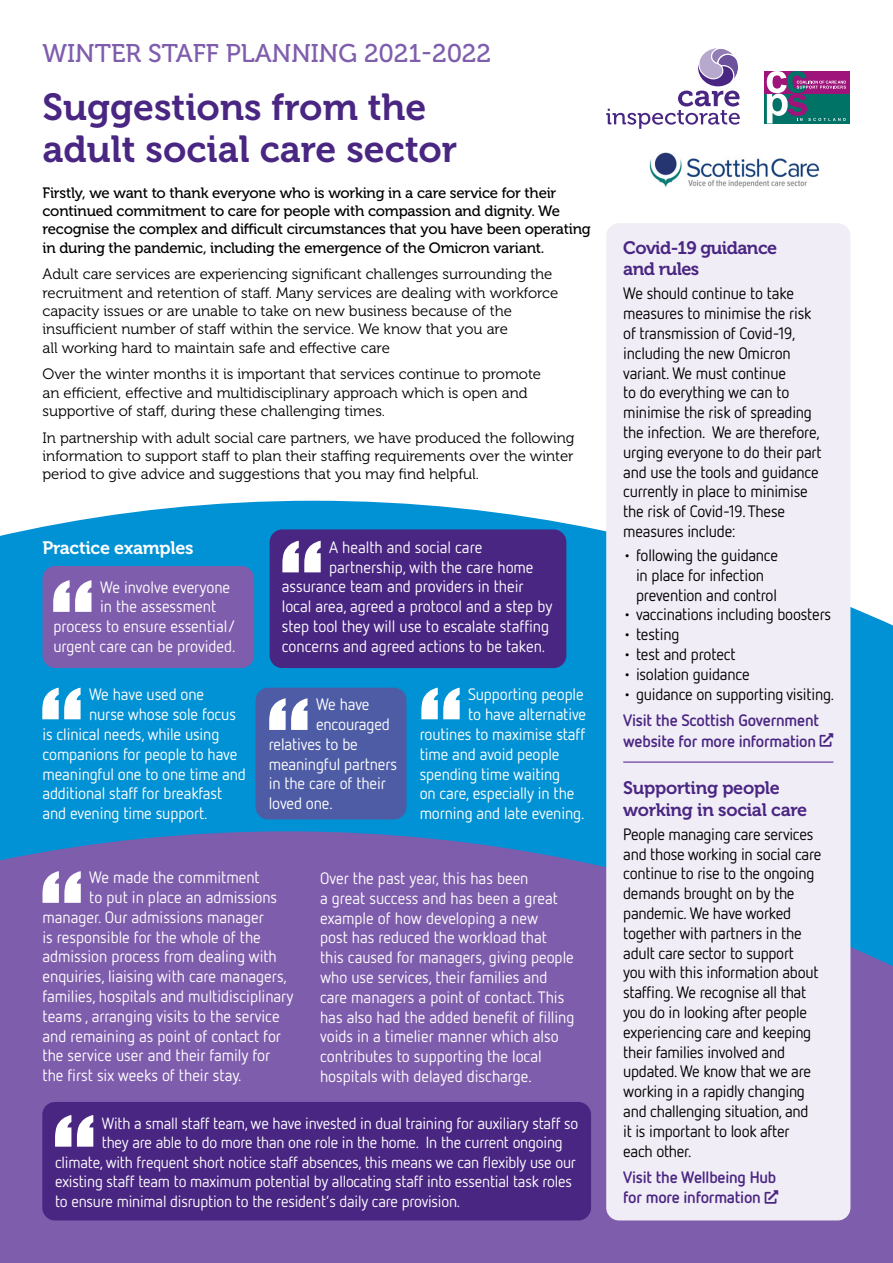
<style>
.page{position:relative;width:893px;height:1263px;background:#fff}
.page>*{position:absolute;margin:0;border:0;box-sizing:border-box;transform-origin:0 0}
.t1{font:37.5px/42px "Museo 700";color:#4a2683}
.t2{font:25.5px "Museo 500";color:#7f5dad}
.t3{font:18px/21.6px "Museo 700";letter-spacing:-.015em;color:#4a2683}
.t4{font:18px "Museo 700";letter-spacing:-.015em;color:#fff}
.t5{font:16.5px/19.8px "Netto OT";letter-spacing:-.005em;color:#fff}
.t6{font:16.5px/19.8px "Netto OT";letter-spacing:-.015em;color:#000}
.t7{font:700 16.5px/20.1px "Netto OT";letter-spacing:-.015em;color:#4a2683}
.t8{font:16.2px "Netto OT";letter-spacing:-.015em;color:#fff}
.t9{font:15px/18.3px "Museo 300";color:#000}
.t10{font:15px/18.3px "Museo 500";letter-spacing:-.015em;color:#000}
</style>
<div class="page">
<svg style="left:0;top:501px;width:893px;height:330px;background:#179bd7"></svg>
<div style="left:0;top:831px;width:893px;height:432px;background:#7f5dad"></div>
<svg style="left:606px;top:48px;width:134px;height:81px"></svg>
<img style="left:650px;top:152px;width:169px;height:35px">
<div style="left:764px;top:71px;width:86px;height:23px;background:#9e147a"></div>
<svg style="left:764px;top:94px;width:86px;height:29px"></svg>
<svg style="left:767px;top:71px;width:79px;height:52px"></svg>
<div style="left:270px;top:529px;width:296px;height:139px;background:#4a2683;border-radius:13px"></div>
<div style="left:256px;top:688px;width:150px;height:131px;background:#4e5ca6;border-radius:13px"></div>
<div style="left:43px;top:566px;width:211px;height:102px;background:#7f5dad;border-radius:13px"></div>
<div style="left:606px;top:223px;width:244px;height:997px;background:#f1edf6;border-radius:13px"></div>
<div style="left:42px;top:1102px;width:549px;height:118px;background:#4a2683;border-radius:13px"></div>
<svg style="left:55px;top:1115px;width:38px;height:32px"></svg>
<svg style="left:43px;top:871px;width:38px;height:32px"></svg>
<svg style="left:53px;top:580px;width:38px;height:32px"></svg>
<svg style="left:42px;top:688px;width:39px;height:31px"></svg>
<svg style="left:269px;top:698px;width:38px;height:32px"></svg>
<svg style="left:421px;top:688px;width:39px;height:31px"></svg>
<svg style="left:282px;top:541px;width:39px;height:31px"></svg>
<hr style="left:623px;top:761px;width:210px;height:2px;background:#7f5dad">
<h2 class="t2" style="left:43px;top:39px;width:450px">WINTER STAFF PLANNING 2021-2022</h2>
<h1 class="t1" style="left:43px;top:86px;width:416px">Suggestions from the adult social care sector</h1>
<p class="t10" style="left:43px;top:184px;width:550px">Firstly, we want to thank everyone who is working in a care service for their continued commitment to care for people with compassion and dignity. We recognise the complex and difficult circumstances that you have been operating in during the pandemic, including the emergence of the Omicron variant.</p>
<p class="t9" style="left:43px;top:265px;width:517px">Adult care services are experiencing significant challenges surrounding the recruitment and retention of staff. Many services are dealing with workforce capacity issues or are unable to take on new business because of the insufficient number of staff within the service. We know that you are<br>all working hard to maintain safe and effective care</p>
<p class="t9" style="left:43px;top:365px;width:500px">Over the winter months it is important that services continue to promote an efficient, effective and multidisciplinary approach which is open and supportive of staff, during these challenging times.</p>
<p class="t9" style="left:43px;top:429px;width:534px;text-align:justify">In partnership with adult social care partners, we have produced the following information to support staff to plan their staffing requirements over the winter period to give advice and suggestions that you may find helpful.</p>
<p class="t4" style="left:43px;top:538px;width:153px">Practice examples</p>
<p class="t5" style="left:100px;top:576px;width:132px">We involve everyone</p>
<p class="t5" style="left:100px;top:596px;width:118px">in the assessment</p>
<p class="t5" style="left:53px;top:616px;width:184px">process to ensure essential/</p>
<p class="t5" style="left:53px;top:636px;width:184px">urgent care can be provided.</p>
<p class="t5" style="left:89px;top:684px;width:117px">We have used one</p>
<p class="t5" style="left:89px;top:704px;width:148px">nurse whose sole focus</p>
<p class="t5" style="left:43px;top:724px;width:178px">is clinical needs, while using</p>
<p class="t5" style="left:43px;top:744px;width:196px">companions for people to have</p>
<p class="t5" style="left:43px;top:764px;width:205px">meaningful one to one time and</p>
<p class="t5" style="left:43px;top:783px;width:181px">additional staff for breakfast</p>
<p class="t5" style="left:43px;top:803px;width:167px">and evening time support.</p>
<p class="t5" style="left:329px;top:537px;width:155px">A health and social care</p>
<p class="t5" style="left:329px;top:557px;width:206px">partnership, with the care home</p>
<p class="t5" style="left:282px;top:576px;width:243px">assurance team and providers in their</p>
<p class="t5" style="left:282px;top:596px;width:272px">local area, agreed a protocol and a step by</p>
<p class="t5" style="left:282px;top:616px;width:269px">step tool they will use to escalate staffing</p>
<p class="t5" style="left:282px;top:636px;width:265px">concerns and agreed actions to be taken.</p>
<p class="t5" style="left:316px;top:694px;width:55px">We have</p>
<p class="t5" style="left:316px;top:714px;width:75px">encouraged</p>
<p class="t5" style="left:269px;top:734px;width:91px">relatives to be</p>
<p class="t5" style="left:269px;top:753px;width:130px">meaningful partners</p>
<p class="t5" style="left:269px;top:773px;width:119px">in the care of their</p>
<p class="t5" style="left:269px;top:793px;width:65px">loved one.</p>
<p class="t5" style="left:468px;top:684px;width:117px">Supporting people</p>
<p class="t5" style="left:468px;top:704px;width:120px">to have alternative</p>
<p class="t5" style="left:420px;top:724px;width:167px">routines to maximise staff</p>
<p class="t5" style="left:420px;top:744px;width:141px">time and avoid people</p>
<p class="t5" style="left:420px;top:764px;width:142px">spending time waiting</p>
<p class="t5" style="left:420px;top:783px;width:156px">on care, especially in the</p>
<p class="t5" style="left:420px;top:803px;width:166px">morning and late evening.</p>
<p class="t5" style="left:89px;top:867px;width:172px">We made the commitment</p>
<p class="t5" style="left:89px;top:887px;width:189px">to put in place an admissions</p>
<p class="t5" style="left:43px;top:907px;width:223px">manager. Our admissions manager</p>
<p class="t5" style="left:43px;top:926px;width:220px">is responsible for the whole of the</p>
<p class="t5" style="left:43px;top:946px;width:236px">admission process from dealing with</p>
<p class="t5" style="left:43px;top:966px;width:246px">enquiries, liaising with care managers,</p>
<p class="t5" style="left:43px;top:986px;width:252px">families, hospitals and multidisciplinary</p>
<p class="t5" style="left:43px;top:1006px;width:239px">teams , arranging visits to the service</p>
<p class="t5" style="left:43px;top:1025px;width:240px">and remaining as point of contact for</p>
<p class="t5" style="left:43px;top:1045px;width:229px">the service user and their family for</p>
<p class="t5" style="left:43px;top:1065px;width:200px">the first six weeks of their stay.</p>
<p class="t5" style="left:320px;top:868px;width:256px">Over the past year, this has been<br>a great success and has been a great example of how developing a new<br>post has reduced the workload that this caused for managers, giving people who use services, their families and care managers a point of contact. This has also had the added benefit of filling voids in a timelier manner which also contributes to supporting the local hospitals with delayed discharge.</p>
<p class="t8" style="left:102px;top:1113px;width:478px">With a small staff team, we have invested in dual training for auxiliary staff so</p>
<p class="t8" style="left:102px;top:1132px;width:462px">they are able to do more than one role in the home. In the current ongoing</p>
<p class="t8" style="left:55px;top:1152px;width:522px">climate, with frequent short notice staff absences, this means we can flexibly use our</p>
<p class="t8" style="left:55px;top:1171px;width:518px">existing staff team to maximum potential by allocating staff into essential task roles</p>
<p class="t8" style="left:55px;top:1191px;width:407px">to ensure minimal disruption to the resident’s daily care provision.</p>
<p class="t3" style="left:623px;top:237px;width:155px">Covid-19 guidance and rules</p>
<p class="t6" style="left:623px;top:283px;width:200px">We should continue to take measures to minimise the risk of transmission of Covid-19, including the new Omicron variant. We must continue<br>to do everything we can to minimise the risk of spreading the infection. We are therefore, urging everyone to do their part and use the tools and guidance currently in place to minimise the risk of Covid-19. These measures include:</p>
<p class="t6" style="left:636px;top:545px;width:144px;text-indent:-13px">• following the guidance in place for infection prevention and control</p>
<p class="t6" style="left:623px;top:604px;width:210px">• vaccinations including boosters</p>
<p class="t6" style="left:623px;top:624px;width:58px">• testing</p>
<p class="t6" style="left:623px;top:644px;width:114px">• test and protect</p>
<p class="t6" style="left:623px;top:664px;width:128px">• isolation guidance</p>
<p class="t6" style="left:623px;top:684px;width:212px">• guidance on supporting visiting.</p>
<p class="t7" style="left:623px;top:710px;width:197px">Visit the Scottish Government website for more information</p>
<p class="t3" style="left:623px;top:777px;width:186px">Supporting people working in social care</p>
<p class="t6" style="left:623px;top:824px;width:200px">People managing care services and those working in social care continue to rise to the ongoing demands brought on by the pandemic. We have worked together with partners in the adult care sector to support<br>you with this information about staffing. We recognise all that you do in looking after people experiencing care and keeping their families involved and updated. We know that we are working in a rapidly changing and challenging situation, and it is important to look after each other.</p>
<p class="t7" style="left:623px;top:1167px;width:155px">Visit the Wellbeing Hub for more information</p>
</div>
